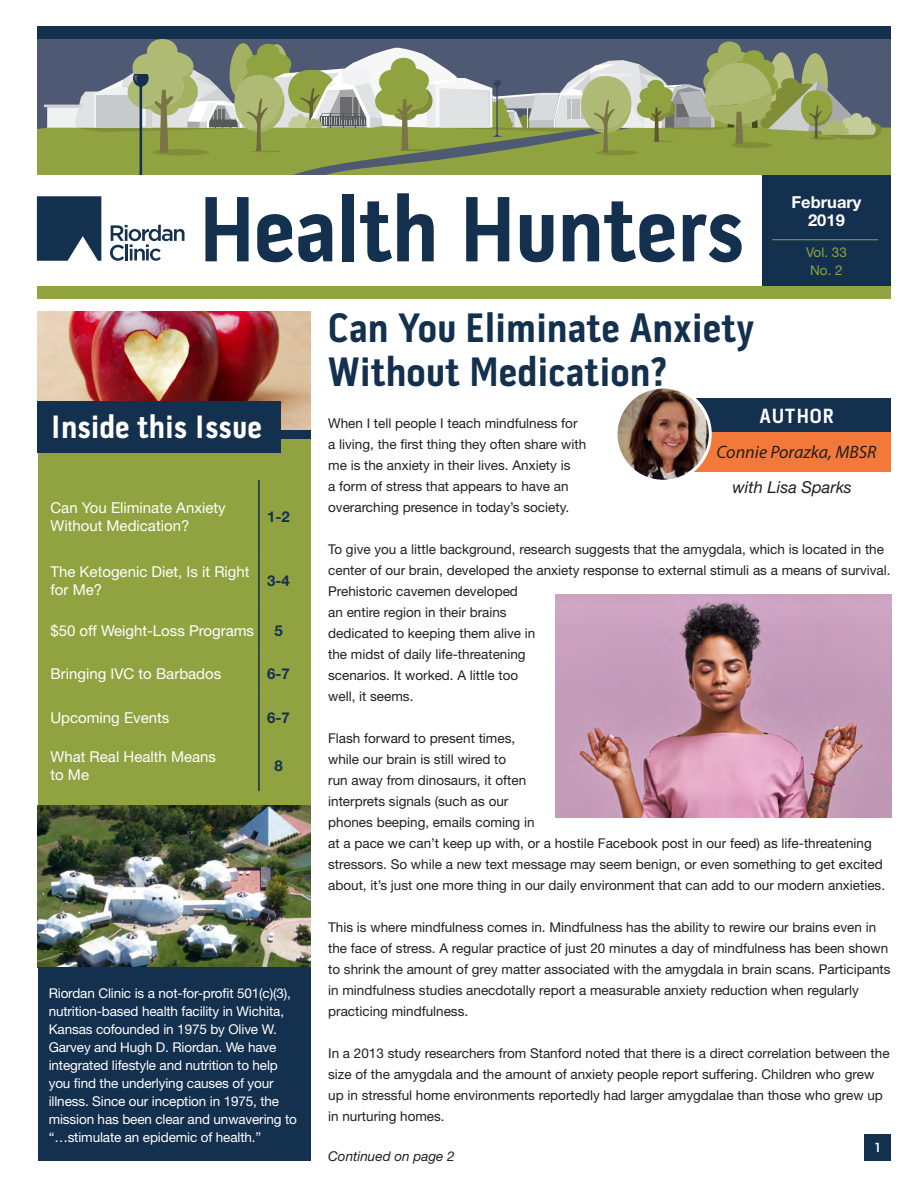
<style>
.page{position:relative;width:918px;height:1188px;background:#fff}
.page>*{position:absolute;margin:0;border:0;box-sizing:border-box;transform-origin:0 0}
.t1{font:700 94.5px "Pill Gothic 300 mg";letter-spacing:-.01em;color:#14304f}
.Headings{font:700 42px/43.5px "Pill Gothic 300 mg";color:#14304f}
.t2{font:700 33px "Pill Gothic 300 mg";color:#fff}
.t3{font:700 21px "Pill Gothic 300 mg";letter-spacing:.04em;color:#fff}
.Author{font:italic 18px "Myriad Pro";color:#231f20}
.Body_Text{font:italic 16.5px "Helvetica Neue LT Std";color:#231f20}
.t4{font:700 16.5px/18px "Helvetica Neue LT Std";color:#fff;text-align:center}
.t5{font:15px/18px "Helvetica Neue LT Std";color:#fff}
.t6{font:700 15px "Helvetica Neue LT Std";color:#14304f}
.Body_Text-2{font:13.5px/21px "Helvetica Neue LT Std";color:#231f20}
.t7{font:13.5px/18px "Helvetica Neue LT Std";letter-spacing:-.01em;color:#fff}
.Body_Text-3{font:italic 13.5px "Helvetica Neue LT Std";color:#231f20}
.t8{font:13.5px/18px "Helvetica Neue LT Std";color:#90a340;text-align:center}
.t9{font:700 13.5px "Pill Gothic 300 mg";color:#fff}
</style>
<div class="page">
<div style="left:38px;top:430px;width:272px;height:731px;background:#90a340"></div>
<div style="left:38px;top:430px;width:272px;height:8px;background:#14304f"></div>
<svg style="left:38px;top:39px;width:853px;height:136px;background:#8d9971"></svg>
<svg style="left:110px;top:225px;width:74px;height:36px"></svg>
<svg style="left:37px;top:196px;width:64px;height:65px;background:#2b4460"></svg>
<div style="left:38px;top:26px;width:853px;height:13px;background:#14304f"></div>
<div style="left:762px;top:175px;width:129px;height:118px;background:#14304f"></div>
<hr style="left:772px;top:239px;width:106px;height:1px;background:#90a340">
<img style="left:38px;top:311px;width:272px;height:119px">
<div style="left:38px;top:401px;width:243px;height:52px;background:#14304f"></div>
<img style="left:38px;top:806px;width:272px;height:162px">
<div style="left:38px;top:968px;width:272px;height:193px;background:#14304f"></div>
<div style="left:38px;top:286px;width:853px;height:13px;background:#90a340"></div>
<div style="left:864px;top:1134px;width:27px;height:27px;background:#14304f"></div>
<hr style="left:258px;top:480px;width:2px;height:74px;background:#14304f">
<hr style="left:258px;top:554px;width:2px;height:54px;background:#14304f">
<hr style="left:258px;top:608px;width:2px;height:45px;background:#14304f">
<hr style="left:258px;top:653px;width:2px;height:41px;background:#14304f">
<hr style="left:258px;top:694px;width:2px;height:47px;background:#14304f">
<hr style="left:258px;top:741px;width:2px;height:50px;background:#14304f">
<div style="left:678px;top:398px;width:213px;height:34px;background:#14304f"></div>
<div style="left:670px;top:432px;width:221px;height:40px;background:#f3793b"></div>
<img style="left:616px;top:387px;width:94px;height:94px;border-radius:47px">
<div style="left:615px;top:386px;width:97px;height:97px;border:3px solid #fff;border-radius:50%"></div>
<img style="left:555px;top:594px;width:336px;height:224px">
<h1 class="t1" style="left:196px;top:191px;width:550px">Health Hunters</h1>
<p class="t4" style="left:792px;top:193px;width:71px">February<br>2019</p>
<p class="t8" style="left:806px;top:243px;width:42px">Vol. 33<br>No. 2</p>
<h3 class="t2" style="left:50px;top:414px;width:213px">Inside this Issue</h3>
<p class="t5" style="left:50px;top:499px;width:177px">Can You Eliminate Anxiety<br>Without Medication?</p>
<p class="t6" style="left:267px;top:508px;width:24px">1-2</p>
<p class="t5" style="left:50px;top:562px;width:201px">The Ketogenic Diet, Is it Right for Me?</p>
<p class="t6" style="left:267px;top:571px;width:24px">3-4</p>
<p class="t5" style="left:50px;top:621px;width:205px">$50 off Weight-Loss Programs</p>
<p class="t6" style="left:274px;top:621px;width:10px">5</p>
<p class="t5" style="left:50px;top:665px;width:172px">Bringing IVC to Barbados</p>
<p class="t6" style="left:267px;top:665px;width:24px">6-7</p>
<p class="t5" style="left:50px;top:708px;width:120px">Upcoming Events</p>
<p class="t6" style="left:267px;top:708px;width:24px">6-7</p>
<p class="t5" style="left:50px;top:748px;width:167px">What Real Health Means to Me</p>
<p class="t6" style="left:274px;top:757px;width:10px">8</p>
<p class="t7" style="left:49px;top:984px;width:250px">Riordan Clinic is a not-for-profit 501(c)(3), nutrition-based health facility in Wichita, Kansas cofounded in 1975 by Olive W.<br>Garvey and Hugh D. Riordan. We have integrated lifestyle and nutrition to help you find the underlying causes of your illness. Since our inception in 1975, the mission has been clear and unwavering to “…stimulate an epidemic of health.”</p>
<p class="Headings" style="left:328px;top:310px;width:428px">Can You Eliminate Anxiety<br>Without Medication?</p>
<p class="Body_Text-2" style="left:328px;top:412px;width:260px">When I tell people I teach mindfulness for a living, the first thing they often share with me is the anxiety in their lives. Anxiety is<br>a form of stress that appears to have an overarching presence in today’s society.</p>
<p class="Body_Text-2" style="left:328px;top:538px;width:564px">To give you a little background, research suggests that the amygdala, which is located in the center of our brain, developed the anxiety response to external stimuli as a means of survival.<br>Prehistoric cavemen developed<br>an entire region in their brains<br>dedicated to keeping them alive in<br>the midst of daily life-threatening<br>scenarios. It worked. A little too<br>well, it seems.</p>
<p class="Body_Text-2" style="left:328px;top:727px;width:558px">Flash forward to present times,<br>while our brain is still wired to<br>run away from dinosaurs, it often<br>interprets signals (such as our<br>phones beeping, emails coming in<br>at a pace we can’t keep up with, or a hostile Facebook post in our feed) as life-threatening stressors. So while a new text message may seem benign, or even something to get excited about, it’s just one more thing in our daily environment that can add to our modern anxieties.</p>
<p class="Body_Text-2" style="left:328px;top:916px;width:564px">This is where mindfulness comes in. Mindfulness has the ability to rewire our brains even in the face of stress. A regular practice of just 20 minutes a day of mindfulness has been shown to shrink the amount of grey matter associated with the amygdala in brain scans. Participants in mindfulness studies anecdotally report a measurable anxiety reduction when regularly practicing mindfulness.</p>
<p class="Body_Text-2" style="left:328px;top:1042px;width:563px">In a 2013 study researchers from Stanford noted that there is a direct correlation between the size of the amygdala and the amount of anxiety people report suffering. Children who grew up in stressful home environments reportedly had larger amygdalae than those who grew up in nurturing homes.</p>
<p class="t3" style="left:759px;top:407px;width:76px">AUTHOR</p>
<p class="Author" style="left:716px;top:440px;width:162px">Connie Porazka, MBSR</p>
<p class="Body_Text" style="left:732px;top:477px;width:121px">with Lisa Sparks</p>
<p class="Body_Text-3" style="left:328px;top:1148px;width:128px">Continued on page 2</p>
<p class="t9" style="left:875px;top:1142px;width:7px">1</p>
</div>
